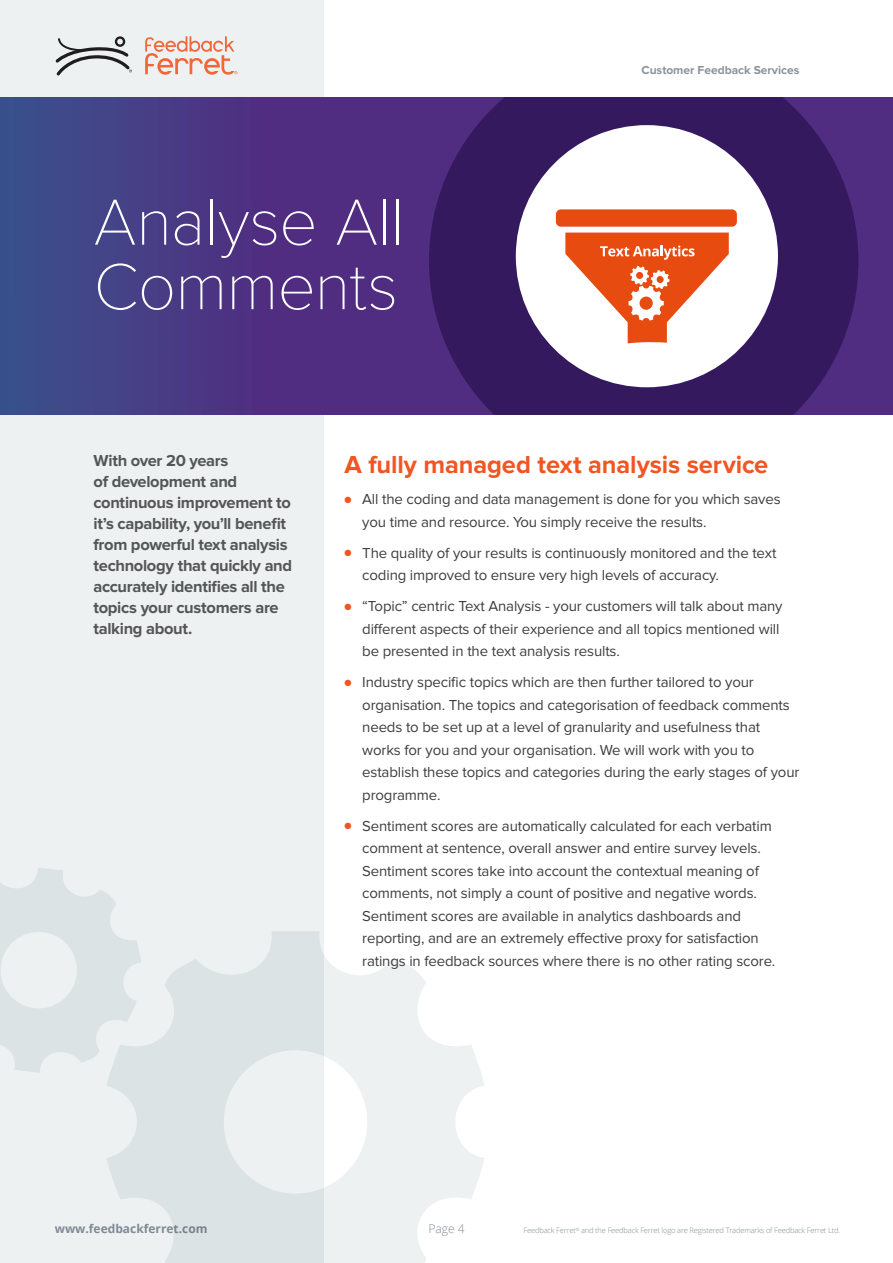
<style>
.page{position:relative;width:893px;height:1263px;background:#fff}
.page>*{position:absolute;margin:0;border:0;box-sizing:border-box;transform-origin:0 0}
.Sub_Heading{font:100 67.5px/64.5px "Proxima Nova T";letter-spacing:-.01em;color:#fff}
.Sub_heading{font:700 25.5px "Proxima Nova";letter-spacing:-.005em;color:#f15622}
.Body_Copy{font:700 16.5px/21px "Proxima Nova";letter-spacing:-.02em;color:#545557}
.Body_Copy-2{font:15px/22.5px "Proxima Nova";letter-spacing:-.01em;color:#3e3e3f}
.t1{font:700 12px "Proxima Nova";color:#8b929d}
.t2{font:700 12px "Open Sans";color:#818a95}
.t3{font:300 12px "Open Sans";color:#818a95}
.t4{font:300 7.5px "Open Sans";letter-spacing:-.02em;color:#818a95}
.s1{color:#f15622}
</style>
<div class="page">
<div style="left:0;top:0;width:323px;height:1263px;background:#edf1f2"></div>
<svg style="left:56px;top:36px;width:182px;height:40px"></svg>
<svg style="left:0;top:98px;width:893px;height:317px;background:#493784"></svg>
<svg style="left:429px;top:98px;width:429px;height:317px;background:#381c63"></svg>
<div style="left:516px;top:125px;width:262px;height:262px;background:#fff;border-radius:50%"></div>
<div style="left:556px;top:209px;width:181px;height:18px;background:#e84b0f;border-radius:5px"></div>
<svg style="left:565px;top:233px;width:164px;height:110px"></svg>
<svg style="left:107px;top:931px;width:377px;height:332px"></svg>
<svg style="left:0;top:868px;width:141px;height:205px"></svg>
<p class="Sub_Heading" style="left:94px;top:185px;width:312px">Analyse All<br>Comments</p>
<p class="t1" style="left:641px;top:63px;width:159px">Customer Feedback Services</p>
<p class="Body_Copy" style="left:94px;top:450px;width:200px">With over 20 years<br>of development and continuous improvement to it’s capability, you’ll benefit from powerful text analysis technology that quickly and accurately identifies all the topics your customers are talking about.</p>
<p class="Sub_heading" style="left:344px;top:450px;width:425px">A fully managed text analysis service</p>
<p class="Body_Copy-2" style="left:362px;top:488px;width:420px;text-indent:-18px"><span class="s1">●</span> All the coding and data management is done for you which saves you time and resource. You simply receive the results.</p>
<p class="Body_Copy-2" style="left:362px;top:541px;width:416px;text-indent:-18px"><span class="s1">●</span> The quality of your results is continuously monitored and the text coding improved to ensure very high levels of accuracy.</p>
<p class="Body_Copy-2" style="left:362px;top:595px;width:422px;text-indent:-18px"><span class="s1">●</span> “Topic” centric Text Analysis - your customers will talk about many different aspects of their experience and all topics mentioned will be presented in the text analysis results.</p>
<p class="Body_Copy-2" style="left:362px;top:671px;width:439px;text-indent:-18px"><span class="s1">●</span> Industry specific topics which are then further tailored to your organisation. The topics and categorisation of feedback comments needs to be set up at a level of granularity and usefulness that works for you and your organisation. We will work with you to establish these topics and categories during the early stages of your programme.</p>
<p class="Body_Copy-2" style="left:362px;top:814px;width:415px;text-indent:-18px"><span class="s1">●</span> Sentiment scores are automatically calculated for each verbatim comment at sentence, overall answer and entire survey levels.<br>Sentiment scores take into account the contextual meaning of comments, not simply a count of positive and negative words.<br>Sentiment scores are available in analytics dashboards and reporting, and are an extremely effective proxy for satisfaction ratings in feedback sources where there is no other rating score.</p>
<p class="t2" style="left:55px;top:1220px;width:154px">www.feedbackferret.com</p>
<p class="t3" style="left:428px;top:1220px;width:38px">Page 4</p>
<p class="t4" style="left:524px;top:1225px;width:318px">Feedback Ferret<sup>®</sup> and the Feedback Ferret logo are Registered Trademarks of Feedback Ferret Ltd.</p>
</div>
